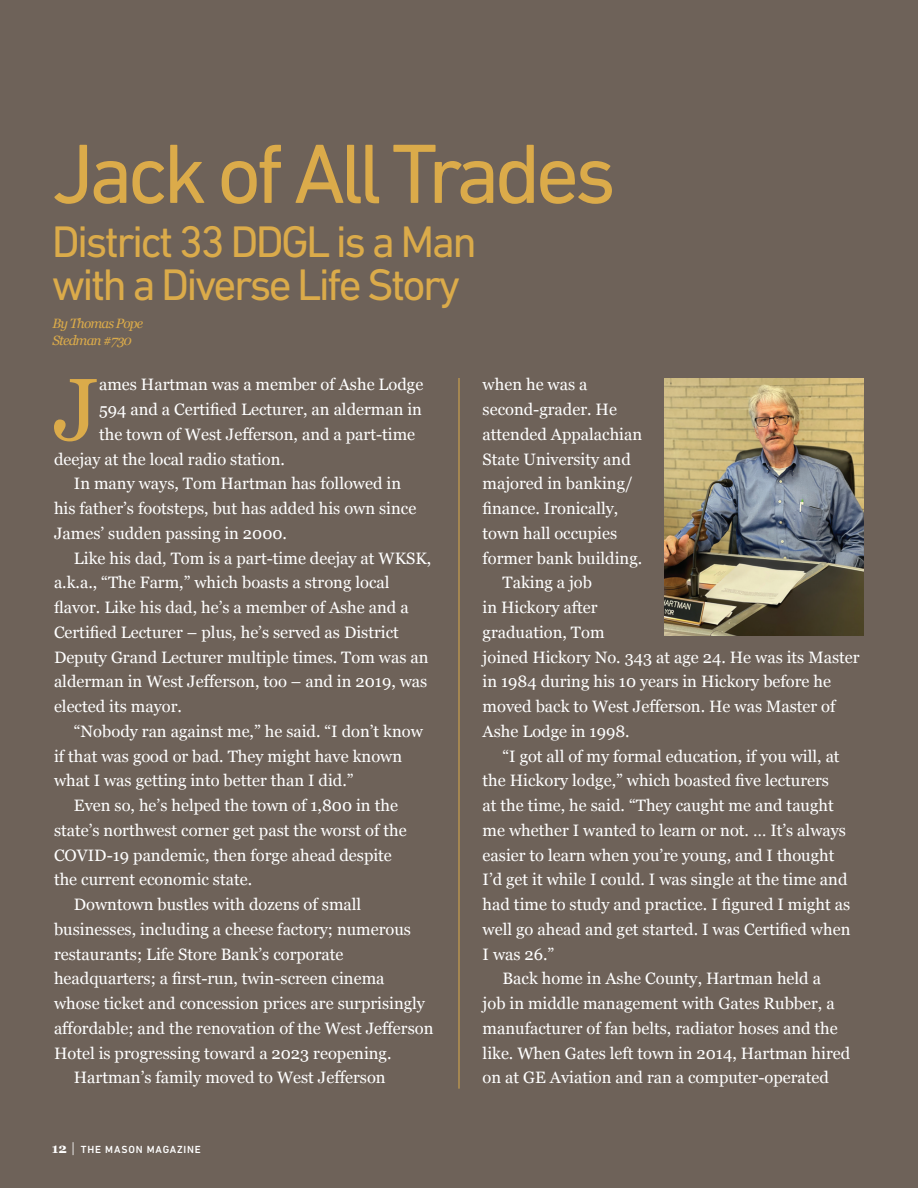
<style>
.page{position:relative;width:918px;height:1188px;background:#6e6259}
.page>*{position:absolute;margin:0;border:0;box-sizing:border-box;transform-origin:0 0}
.t1{font:87.9px "Georgia";color:#dbab4a}
.t2{font:85.5px "DIN Next LT Pro";letter-spacing:-.06em;color:#dbab4a}
.t3{font:45px/43.5px "DIN Next LT Pro";letter-spacing:-.06em;color:#dbab4a}
.t4{font:16.5px "Georgia";color:#fff}
.t5{font:italic 13.5px "Georgia";letter-spacing:-.06em;color:#dbab4a}
.t6{font:500 10.5px "DIN Next LT Pro";letter-spacing:.08em;color:#fff}
.s1{font-family:"Georgia";font-weight:700;font-size:13.5px}
.s2{font-family:"DIN";font-weight:300;font-size:15px}
</style>
<div class="page">
<hr style="left:459px;top:378px;width:1px;height:711px;background:#dbab4a">
<img style="left:665px;top:378px;width:199px;height:257px">
<p class="t2" style="left:52px;top:125px;width:566px">Jack of All Trades</p>
<p class="t3" style="left:52px;top:219px;width:427px">District 33 DDGL is a Man with a Diverse Life Story</p>
<p class="t5" style="left:52px;top:314px;width:92px">By Thomas Pope</p>
<p class="t5" style="left:52px;top:330px;width:81px">Stedman #730</p>
<p class="t1" style="left:54px;top:345px;width:47px">J</p>
<p class="t4" style="left:99px;top:373px;width:326px">ames Hartman was a member of Ashe Lodge</p>
<p class="t4" style="left:99px;top:397px;width:325px">594 and a Certified Lecturer, an alderman in</p>
<p class="t4" style="left:99px;top:422px;width:318px">the town of West Jefferson, and a part-time</p>
<p class="t4" style="left:54px;top:447px;width:233px">deejay at the local radio station.</p>
<p class="t4" style="left:74px;top:472px;width:329px">In many ways, Tom Hartman has followed in</p>
<p class="t4" style="left:54px;top:496px;width:364px">his father’s footsteps, but has added his own since</p>
<p class="t4" style="left:54px;top:521px;width:235px">James’ sudden passing in 2000.</p>
<p class="t4" style="left:74px;top:546px;width:359px">Like his dad, Tom is a part-time deejay at WKSK,</p>
<p class="t4" style="left:54px;top:571px;width:337px">a.k.a., “The Farm,” which boasts a strong local</p>
<p class="t4" style="left:54px;top:595px;width:356px">flavor. Like his dad, he’s a member of Ashe and a</p>
<p class="t4" style="left:54px;top:620px;width:346px">Certified Lecturer – plus, he’s served as District</p>
<p class="t4" style="left:54px;top:645px;width:376px">Deputy Grand Lecturer multiple times. Tom was an</p>
<p class="t4" style="left:54px;top:670px;width:375px">alderman in West Jefferson, too – and in 2019, was</p>
<p class="t4" style="left:54px;top:694px;width:129px">elected its mayor.</p>
<p class="t4" style="left:74px;top:719px;width:351px">“Nobody ran against me,” he said. “I don’t know</p>
<p class="t4" style="left:54px;top:744px;width:350px">if that was good or bad. They might have known</p>
<p class="t4" style="left:54px;top:769px;width:301px">what I was getting into better than I did.”</p>
<p class="t4" style="left:74px;top:793px;width:326px">Even so, he’s helped the town of 1,800 in the</p>
<p class="t4" style="left:54px;top:818px;width:354px">state’s northwest corner get past the worst of the</p>
<p class="t4" style="left:54px;top:843px;width:339px">COVID-19 pandemic, then forge ahead despite</p>
<p class="t4" style="left:54px;top:868px;width:200px">the current economic state.</p>
<p class="t4" style="left:74px;top:892px;width:289px">Downtown bustles with dozens of small</p>
<p class="t4" style="left:54px;top:917px;width:359px">businesses, including a cheese factory; numerous</p>
<p class="t4" style="left:54px;top:942px;width:291px">restaurants; Life Store Bank’s corporate</p>
<p class="t4" style="left:54px;top:967px;width:332px">headquarters; a first-run, twin-screen cinema</p>
<p class="t4" style="left:54px;top:991px;width:373px">whose ticket and concession prices are surprisingly</p>
<p class="t4" style="left:54px;top:1016px;width:381px">affordable; and the renovation of the West Jefferson</p>
<p class="t4" style="left:54px;top:1041px;width:339px">Hotel is progressing toward a 2023 reopening.</p>
<p class="t4" style="left:74px;top:1066px;width:313px">Hartman’s family moved to West Jefferson</p>
<p class="t6" style="left:52px;top:1143px;width:151px"><span class="s1">12</span> <span class="s2">|</span> THE MASON MAGAZINE</p>
<p class="t4" style="left:483px;top:373px;width:106px">when he was a</p>
<p class="t4" style="left:483px;top:397px;width:136px">second-grader. He</p>
<p class="t4" style="left:483px;top:422px;width:161px">attended Appalachian</p>
<p class="t4" style="left:483px;top:447px;width:150px">State University and</p>
<p class="t4" style="left:483px;top:472px;width:152px">majored in banking/</p>
<p class="t4" style="left:483px;top:496px;width:137px">finance. Ironically,</p>
<p class="t4" style="left:483px;top:521px;width:136px">town hall occupies</p>
<p class="t4" style="left:483px;top:546px;width:161px">former bank building.</p>
<p class="t4" style="left:503px;top:571px;width:91px">Taking a job</p>
<p class="t4" style="left:483px;top:595px;width:117px">in Hickory after</p>
<p class="t4" style="left:483px;top:620px;width:124px">graduation, Tom</p>
<p class="t4" style="left:483px;top:645px;width:378px">joined Hickory No. 343 at age 24. He was its Master</p>
<p class="t4" style="left:483px;top:670px;width:350px">in 1984 during his 10 years in Hickory before he</p>
<p class="t4" style="left:483px;top:694px;width:354px">moved back to West Jefferson. He was Master of</p>
<p class="t4" style="left:483px;top:719px;width:149px">Ashe Lodge in 1998.</p>
<p class="t4" style="left:503px;top:744px;width:339px">“I got all of my formal education, if you will, at</p>
<p class="t4" style="left:483px;top:769px;width:348px">the Hickory lodge,” which boasted five lecturers</p>
<p class="t4" style="left:483px;top:793px;width:353px">at the time, he said. “They caught me and taught</p>
<p class="t4" style="left:483px;top:818px;width:365px">me whether I wanted to learn or not. … It’s always</p>
<p class="t4" style="left:483px;top:843px;width:353px">easier to learn when you’re young, and I thought</p>
<p class="t4" style="left:483px;top:868px;width:366px">I’d get it while I could. I was single at the time and</p>
<p class="t4" style="left:483px;top:892px;width:369px">had time to study and practice. I figured I might as</p>
<p class="t4" style="left:483px;top:917px;width:369px">well go ahead and get started. I was Certified when</p>
<p class="t4" style="left:483px;top:942px;width:73px">I was 26.”</p>
<p class="t4" style="left:503px;top:967px;width:320px">Back home in Ashe County, Hartman held a</p>
<p class="t4" style="left:483px;top:991px;width:354px">job in middle management with Gates Rubber, a</p>
<p class="t4" style="left:483px;top:1016px;width:357px">manufacturer of fan belts, radiator hoses and the</p>
<p class="t4" style="left:483px;top:1041px;width:369px">like. When Gates left town in 2014, Hartman hired</p>
<p class="t4" style="left:483px;top:1066px;width:348px">on at GE Aviation and ran a computer-operated</p>
</div>
